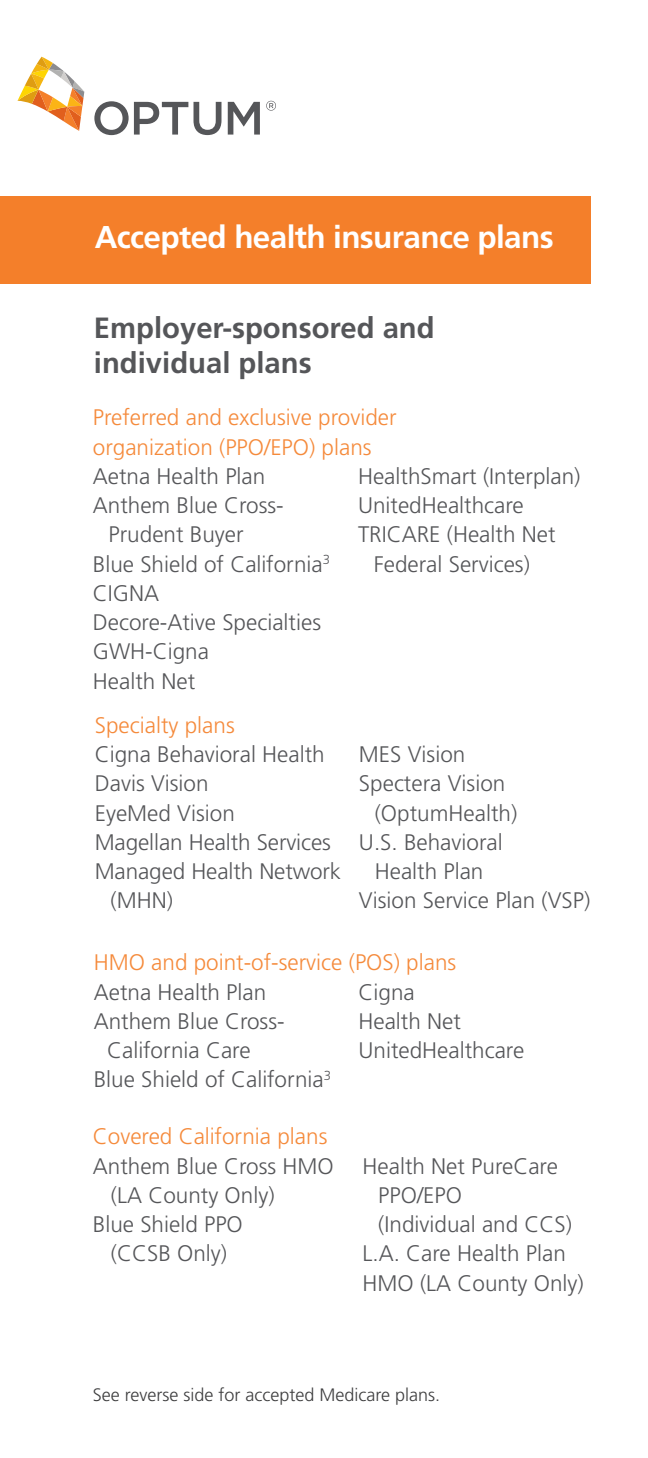
<style>
.page{position:relative;width:648px;height:1458px;background:#fff}
.page>*{position:absolute;margin:0;border:0;box-sizing:border-box;transform-origin:0 0}
.t1{font:700 31.5px "Frutiger LT Pro";letter-spacing:-.02em;color:#fff}
.t2{font:700 29.25px/35.1px "Frutiger LT Pro";color:#555659}
.t3{font:300 22.5px/29.2px "Frutiger LT Pro";color:#555659}
.t4{font:300 22.5px/29.2px "Frutiger LT Pro";color:#f58a3b}
.t5{font:300 18px "Frutiger LT Pro";color:#3e3e3f}
</style>
<div class="page">
<div style="left:0;top:196px;width:590px;height:88px;background:#f47f2a"></div>
<svg style="left:17px;top:57px;width:67px;height:74px"></svg>
<svg style="left:94px;top:101px;width:94px;height:34px"></svg>
<svg style="left:194px;top:102px;width:28px;height:33px"></svg>
<svg style="left:228px;top:102px;width:32px;height:33px"></svg>
<svg style="left:266px;top:101px;width:10px;height:10px"></svg>
<p class="t1" style="left:95px;top:219px;width:460px">Accepted health insurance plans</p>
<p class="t2" style="left:94px;top:310px;width:342px">Employer-sponsored and individual plans</p>
<p class="t4" style="left:93px;top:403px;width:305px">Preferred and exclusive provider organization (PPO/EPO) plans</p>
<p class="t3" style="left:93px;top:461px;width:174px">Aetna Health Plan</p>
<p class="t3" style="left:93px;top:491px;width:192px">Anthem Blue Cross-</p>
<p class="t3" style="left:109px;top:520px;width:137px">Prudent Buyer</p>
<p class="t3" style="left:93px;top:549px;width:239px">Blue Shield of California<sup>3</sup></p>
<p class="t3" style="left:93px;top:578px;width:68px">CIGNA</p>
<p class="t3" style="left:93px;top:608px;width:230px">Decore-Ative Specialties</p>
<p class="t3" style="left:93px;top:637px;width:118px">GWH-Cigna</p>
<p class="t3" style="left:93px;top:666px;width:104px">Health Net</p>
<p class="t3" style="left:358px;top:461px;width:224px">HealthSmart (Interplan)</p>
<p class="t3" style="left:358px;top:491px;width:167px">UnitedHealthcare</p>
<p class="t3" style="left:358px;top:520px;width:199px">TRICARE (Health Net</p>
<p class="t3" style="left:374px;top:549px;width:158px">Federal Services)</p>
<p class="t4" style="left:95px;top:711px;width:141px">Specialty plans</p>
<p class="t3" style="left:95px;top:740px;width:232px">Cigna Behavioral Health</p>
<p class="t3" style="left:95px;top:769px;width:115px">Davis Vision</p>
<p class="t3" style="left:95px;top:798px;width:142px">EyeMed Vision</p>
<p class="t3" style="left:95px;top:828px;width:238px">Magellan Health Services</p>
<p class="t3" style="left:95px;top:857px;width:248px">Managed Health Network</p>
<p class="t3" style="left:111px;top:886px;width:64px">(MHN)</p>
<p class="t3" style="left:359px;top:740px;width:108px">MES Vision</p>
<p class="t3" style="left:359px;top:769px;width:148px">Spectera Vision</p>
<p class="t3" style="left:375px;top:798px;width:144px">(OptumHealth)</p>
<p class="t3" style="left:359px;top:828px;width:145px">U.S. Behavioral</p>
<p class="t3" style="left:375px;top:857px;width:110px">Health Plan</p>
<p class="t3" style="left:359px;top:886px;width:233px">Vision Service Plan (VSP)</p>
<p class="t4" style="left:94px;top:948px;width:364px">HMO and point-of-service (POS) plans</p>
<p class="t3" style="left:94px;top:977px;width:174px">Aetna Health Plan</p>
<p class="t3" style="left:94px;top:1007px;width:192px">Anthem Blue Cross-</p>
<p class="t3" style="left:107px;top:1036px;width:145px">California Care</p>
<p class="t3" style="left:94px;top:1065px;width:239px">Blue Shield of California<sup>3</sup></p>
<p class="t3" style="left:358px;top:977px;width:58px">Cigna</p>
<p class="t3" style="left:358px;top:1007px;width:104px">Health Net</p>
<p class="t3" style="left:358px;top:1036px;width:167px">UnitedHealthcare</p>
<p class="t4" style="left:93px;top:1122px;width:236px">Covered California plans</p>
<p class="t3" style="left:111px;top:1151px;width:224px;text-indent:-18px">Anthem Blue Cross HMO (LA County Only)</p>
<p class="t3" style="left:93px;top:1210px;width:152px;text-align:center">Blue Shield PPO (CCSB Only)</p>
<p class="t3" style="left:363px;top:1151px;width:197px">Health Net PureCare</p>
<p class="t3" style="left:378px;top:1181px;width:85px">PPO/EPO</p>
<p class="t3" style="left:378px;top:1210px;width:195px">(Individual and CCS)</p>
<p class="t3" style="left:363px;top:1239px;width:223px">L.A. Care Health Plan<br>HMO (LA County Only)</p>
<p class="t5" style="left:93px;top:1384px;width:349px">See reverse side for accepted Medicare plans.</p>
</div>
